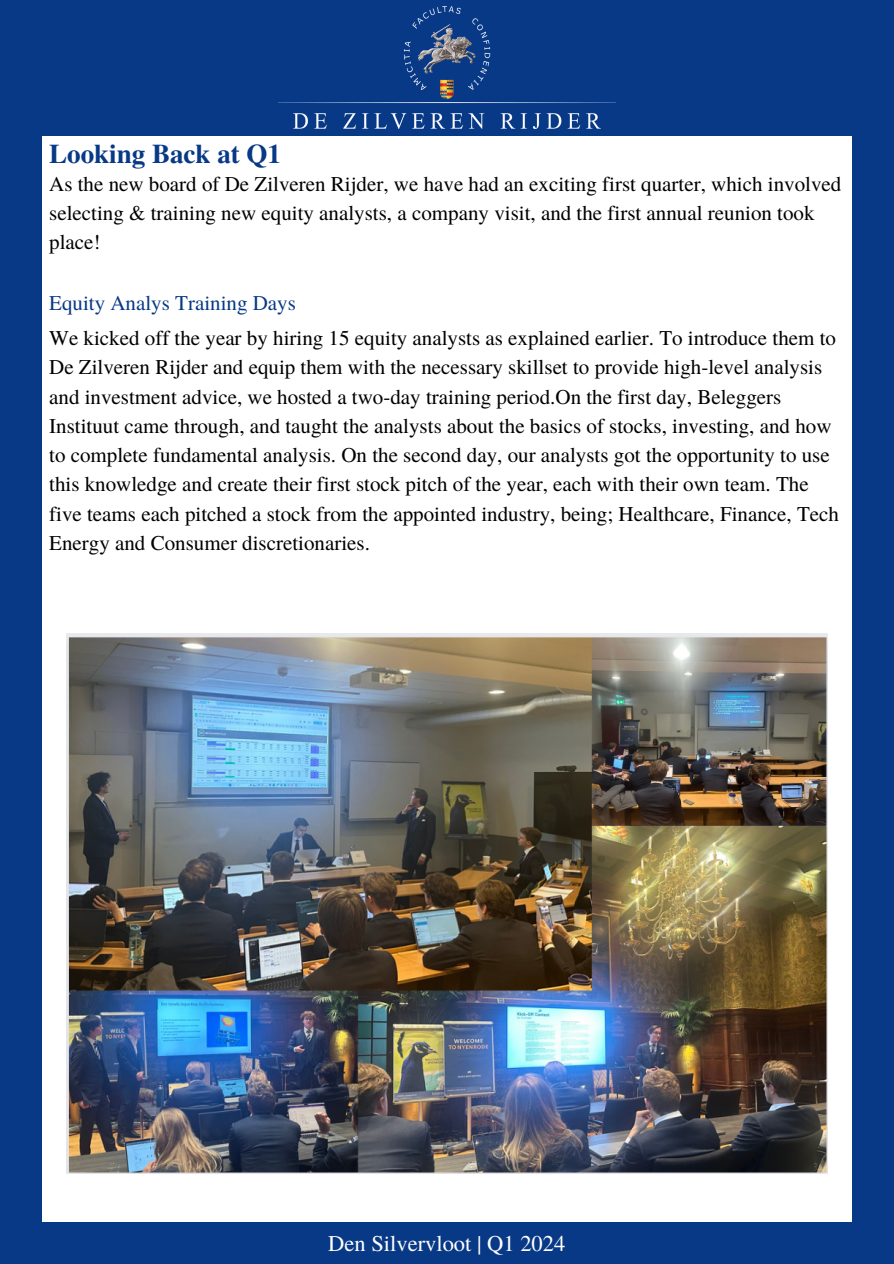
<style>
.page{position:relative;width:894px;height:1264px;background:#fff}
.page>*{position:absolute;margin:0;border:0;box-sizing:border-box;transform-origin:0 0}
.t1{font:700 27px "Te X Gyre Termes";color:#083986}
.t2{font:22.5px "Te X Gyre Termes";color:#fff}
.t3{font:21px/29.2px "Te X Gyre Termes";color:#000}
.t4{font:21px "Te X Gyre Termes";color:#083986}
</style>
<div class="page">
<div style="left:0;top:0;width:41px;height:1263px;background:#083986"></div>
<div style="left:852px;top:0;width:41px;height:1263px;background:#083986"></div>
<div style="left:0;top:1222px;width:893px;height:41px;background:#083986"></div>
<div style="left:0;top:0;width:893px;height:135px;background:#083986"></div>
<img style="left:278px;top:6px;width:337px;height:123px">
<img style="left:66px;top:633px;width:760px;height:540px">
<p class="t1" style="left:49px;top:133px;width:233px">Looking Back at Q1</p>
<p class="t3" style="left:49px;top:168px;width:793px">As the new board of De Zilveren Rijder, we have had an exciting first quarter, which involved selecting &amp; training new equity analysts, a company visit, and the first annual reunion took place!</p>
<p class="t4" style="left:49px;top:288px;width:248px">Equity Analys Training Days</p>
<p class="t3" style="left:49px;top:322px;width:791px">We kicked off the year by hiring 15 equity analysts as explained earlier. To introduce them to De Zilveren Rijder and equip them with the necessary skillset to provide high-level analysis and investment advice, we hosted a two-day training period.On the first day, Beleggers Instituut came through, and taught the analysts about the basics of stocks, investing, and how to complete fundamental analysis. On the second day, our analysts got the opportunity to use this knowledge and create their first stock pitch of the year, each with their own team. The five teams each pitched a stock from the appointed industry, being; Healthcare, Finance, Tech Energy and Consumer discretionaries.</p>
<p class="t2" style="left:328px;top:1226px;width:238px">Den Silvervloot | Q1 2024</p>
</div>
